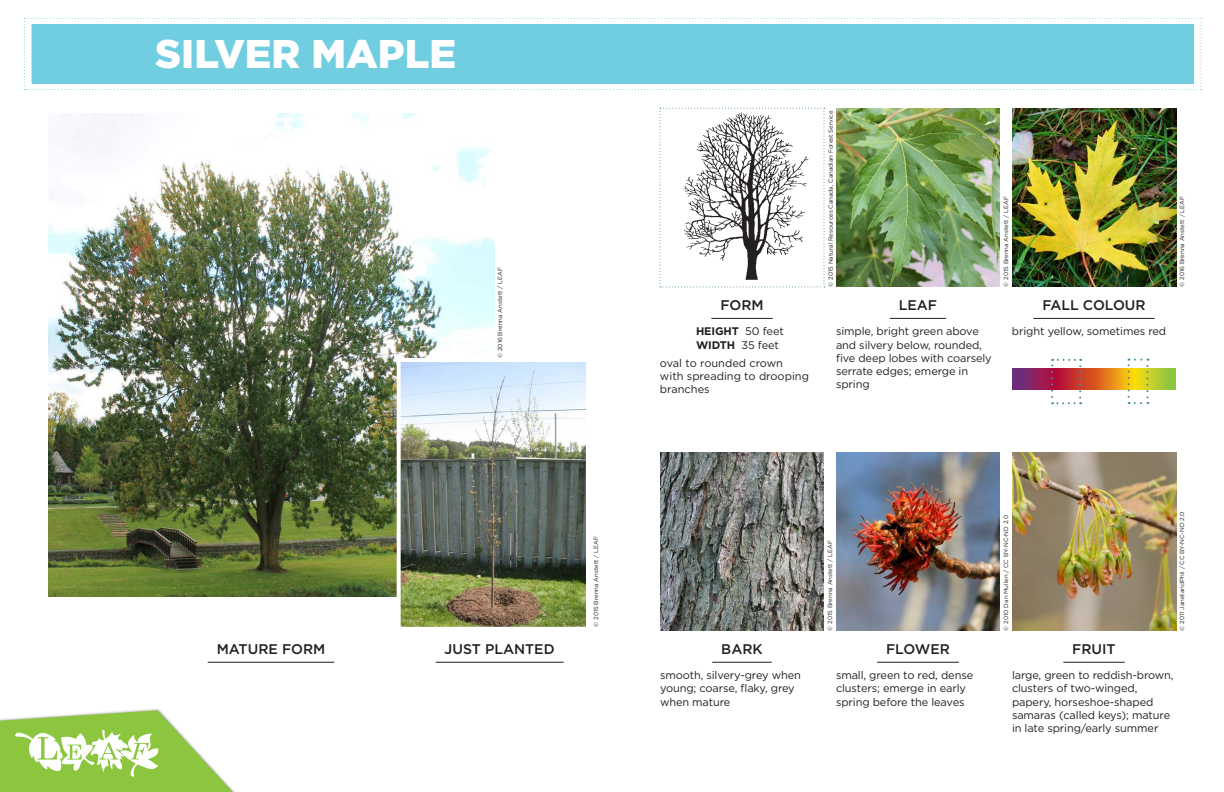
<style>
.page{position:relative;width:1224px;height:792px;background:#fff}
.page>*{position:absolute;margin:0;border:0;box-sizing:border-box;transform-origin:0 0}
.Tree_Name{font:900 40px "Gotham";color:#fff}
.subtitle{font:500 14px "Gotham";color:#231f20}
.Body_text_-_first_Pa{font:11px/13.2px "Gotham";letter-spacing:-.01em;color:#231f20}
.body_text_-_second_p{font:11px/13.2px "Gotham";color:#231f20}
.body_text_-_second_p-2{font:6px "Gotham";color:#231f20}
.s1{font-weight:700}
</style>
<div class="page">
<svg style="left:24px;top:18px;width:1178px;height:72px"></svg>
<img style="left:836px;top:108px;width:164px;height:178px">
<svg style="left:660px;top:108px;width:165px;height:179px"></svg>
<img style="left:1012px;top:452px;width:164px;height:179px">
<img style="left:1012px;top:108px;width:164px;height:179px">
<img style="left:836px;top:452px;width:164px;height:179px">
<img style="left:660px;top:452px;width:164px;height:179px">
<img style="left:48px;top:113px;width:446px;height:484px">
<img style="left:402px;top:363px;width:183px;height:263px">
<div style="left:397px;top:358px;width:193px;height:273px;border:4px solid #fff"></div>
<svg style="left:0;top:710px;width:235px;height:82px"></svg>
<svg style="left:1012px;top:369px;width:164px;height:21px;background:#b46f3b"></svg>
<hr style="left:890px;top:318px;width:56px;height:1px;background:#231f20">
<hr style="left:711px;top:318px;width:62px;height:1px;background:#231f20">
<hr style="left:877px;top:662px;width:82px;height:1px;background:#231f20">
<hr style="left:1063px;top:662px;width:62px;height:1px;background:#231f20">
<hr style="left:1033px;top:318px;width:122px;height:1px;background:#231f20">
<hr style="left:712px;top:662px;width:60px;height:1px;background:#231f20">
<svg style="left:1128px;top:359px;width:20px;height:45px"></svg>
<svg style="left:1051px;top:359px;width:30px;height:45px"></svg>
<hr style="left:436px;top:662px;width:128px;height:1px;background:#231f20">
<hr style="left:208px;top:662px;width:126px;height:1px;background:#231f20">
<p class="Tree_Name" style="left:155px;top:26px;width:303px">SILVER MAPLE</p>
<p class="body_text_-_second_p-2" style="left:496px;top:358px;width:92px;rotate:-90deg">© 2016 Brenna Anstett / LEAF</p>
<p class="subtitle" style="left:720px;top:296px;width:45px">FORM</p>
<p class="Body_text_-_first_Pa" style="left:696px;top:325px;width:89px"><span class="s1">HEIGHT</span> 50 feet<br><span class="s1">WIDTH</span> 35 feet</p>
<p class="body_text_-_second_p" style="left:660px;top:356px;width:151px">oval to rounded crown with spreading to drooping branches</p>
<p class="body_text_-_second_p-2" style="left:827px;top:287px;width:177px;rotate:-90deg">© 2015 Natural Resources Canada, Canadian Forest Service</p>
<p class="subtitle" style="left:899px;top:296px;width:40px">LEAF</p>
<p class="Body_text_-_first_Pa" style="left:836px;top:325px;width:157px">simple, bright green above and silvery below, rounded, five deep lobes with coarsely serrate edges; emerge in spring</p>
<p class="body_text_-_second_p-2" style="left:1002px;top:287px;width:92px;rotate:-90deg">© 2015 Brenna Anstett / LEAF</p>
<p class="body_text_-_second_p-2" style="left:1178px;top:287px;width:92px;rotate:-90deg">© 2016 Brenna Anstett / LEAF</p>
<p class="subtitle" style="left:1042px;top:296px;width:105px">FALL COLOUR</p>
<p class="Body_text_-_first_Pa" style="left:1012px;top:325px;width:156px">bright yellow, sometimes red</p>
<p class="subtitle" style="left:217px;top:640px;width:110px">MATURE FORM</p>
<p class="subtitle" style="left:445px;top:640px;width:111px">JUST PLANTED</p>
<p class="body_text_-_second_p-2" style="left:592px;top:627px;width:92px;rotate:-90deg">© 2015 Brenna Anstett / LEAF</p>
<p class="body_text_-_second_p-2" style="left:826px;top:631px;width:92px;rotate:-90deg">© 2015 Brenna Anstett / LEAF</p>
<p class="subtitle" style="left:721px;top:640px;width:43px">BARK</p>
<p class="Body_text_-_first_Pa" style="left:660px;top:668px;width:142px">smooth, silvery-grey when young; coarse, flaky, grey when mature</p>
<p class="subtitle" style="left:886px;top:640px;width:65px">FLOWER</p>
<p class="Body_text_-_first_Pa" style="left:836px;top:668px;width:139px">small, green to red, dense clusters; emerge in early spring before the leaves</p>
<p class="body_text_-_second_p-2" style="left:1002px;top:631px;width:117px;rotate:-90deg">© 2010 Dan Mullen / CC BY-NC-ND 2.0</p>
<p class="body_text_-_second_p-2" style="left:1178px;top:631px;width:120px;rotate:-90deg">© 2011 JanetandPhil / CC BY-NC-ND 2.0</p>
<p class="subtitle" style="left:1072px;top:640px;width:45px">FRUIT</p>
<p class="Body_text_-_first_Pa" style="left:1012px;top:668px;width:163px">large, green to reddish-brown, clusters of two-winged, papery, horseshoe-shaped samaras (called keys); mature in late spring/early summer</p>
</div>
